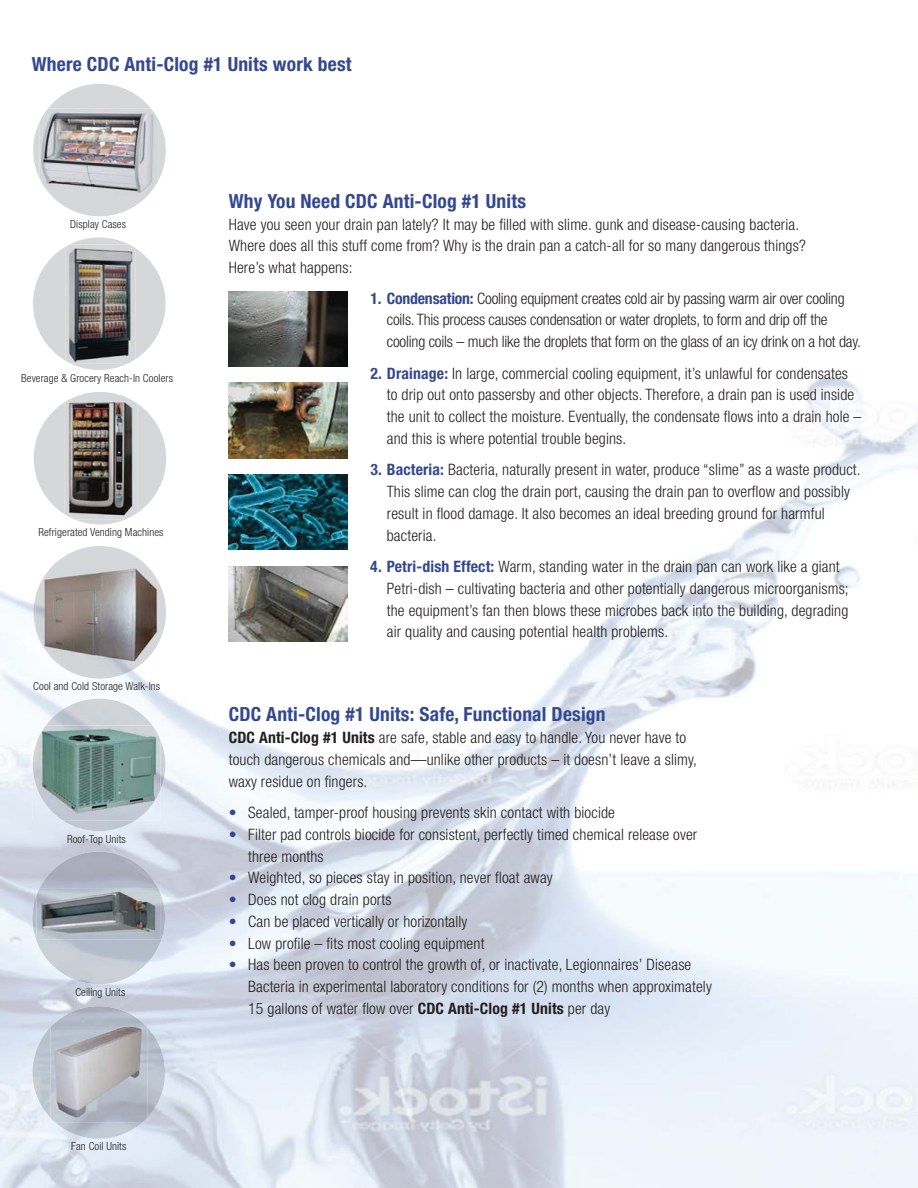
<style>
.page{position:relative;width:918px;height:1188px;background:#fff}
.page>*{position:absolute;margin:0;border:0;box-sizing:border-box;transform-origin:0 0}
.t1{font:700 condensed 19.5px "Helvetica Neue";letter-spacing:.01em;color:#33488f}
.t2{font:300 condensed 15.75px/21.8px "Helvetica Neue";letter-spacing:.01em;color:#231f20}
.t3{font:300 condensed 15.75px/21.8px "Helvetica Neue";letter-spacing:-.01em;color:#231f20}
.t4{font:300 condensed 11.1px "Helvetica Neue";letter-spacing:.01em;color:#231f20}
.s1{font-weight:700;color:#33488f}
.s2{font-weight:700}
.s3{color:#33488f}
</style>
<div class="page">
<img style="left:133px;top:291px;width:785px;height:487px">
<img style="left:78px;top:679px;width:55px;height:20px">
<img style="left:133px;top:778px;width:785px;height:410px">
<img style="left:0;top:860px;width:78px;height:328px">
<img style="left:78px;top:984px;width:55px;height:22px">
<img style="left:33px;top:84px;width:133px;height:132px">
<img style="left:40px;top:108px;width:119px;height:88px">
<img style="left:33px;top:237px;width:133px;height:133px">
<img style="left:34px;top:392px;width:132px;height:132px">
<img style="left:34px;top:546px;width:132px;height:133px">
<img style="left:36px;top:564px;width:122px;height:101px">
<img style="left:32px;top:852px;width:133px;height:132px">
<img style="left:37px;top:888px;width:124px;height:51px">
<img style="left:33px;top:1006px;width:132px;height:133px">
<img style="left:50px;top:1027px;width:97px;height:95px">
<img style="left:46px;top:699px;width:119px;height:132px">
<img style="left:33px;top:726px;width:127px;height:94px">
<img style="left:229px;top:291px;width:119px;height:75px">
<img style="left:229px;top:383px;width:118px;height:75px">
<img style="left:229px;top:474px;width:119px;height:76px">
<img style="left:229px;top:566px;width:119px;height:75px">
<p class="t1" style="left:32px;top:57px;width:321px">Where CDC Anti-Clog #1 Units work best</p>
<p class="t4" style="left:70px;top:220px;width:57px">Display Cases</p>
<p class="t4" style="left:21px;top:374px;width:153px">Beverage &amp; Grocery Reach-In Coolers</p>
<p class="t4" style="left:39px;top:529px;width:127px">Refrigerated Vending Machines</p>
<p class="t4" style="left:33px;top:682px;width:128px">Cool and Cold Storage Walk-Ins</p>
<p class="t4" style="left:67px;top:835px;width:60px">Roof-Top Units</p>
<p class="t4" style="left:75px;top:988px;width:51px">Ceiling Units</p>
<p class="t4" style="left:71px;top:1142px;width:57px">Fan Coil Units</p>
<p class="t1" style="left:229px;top:194px;width:299px">Why You Need CDC Anti-Clog #1 Units</p>
<p class="t2" style="left:229px;top:214px;width:579px">Have you seen your drain pan lately? It may be filled with slime. gunk and disease-causing bacteria.<br>Where does all this stuff come from? Why is the drain pan a catch-all for so many dangerous things?<br>Here’s what happens:</p>
<p class="t3" style="left:387px;top:288px;width:476px;text-indent:-16px"><span class="s1">1. Condensation:</span> Cooling equipment creates cold air by passing warm air over cooling coils. This process causes condensation or water droplets, to form and drip off the cooling coils – much like the droplets that form on the glass of an icy drink on a hot day.</p>
<p class="t2" style="left:387px;top:363px;width:476px;text-indent:-16px"><span class="s1">2. Drainage:</span> In large, commercial cooling equipment, it’s unlawful for condensates to drip out onto passersby and other objects. Therefore, a drain pan is used inside the unit to collect the moisture. Eventually, the condensate flows into a drain hole – and this is where potential trouble begins.</p>
<p class="t2" style="left:387px;top:460px;width:475px;text-indent:-16px"><span class="s1">3. Bacteria:</span> Bacteria, naturally present in water, produce “slime” as a waste product.<br>This slime can clog the drain port, causing the drain pan to overflow and possibly result in flood damage. It also becomes an ideal breeding ground for harmful bacteria.</p>
<p class="t2" style="left:387px;top:557px;width:463px;text-indent:-16px"><span class="s1">4. Petri-dish Effect:</span> Warm, standing water in the drain pan can work like a giant Petri-dish – cultivating bacteria and other potentially dangerous microorganisms; the equipment’s fan then blows these microbes back into the building, degrading air quality and causing potential health problems.</p>
<p class="t1" style="left:229px;top:708px;width:378px">CDC Anti-Clog #1 Units: Safe, Functional Design</p>
<p class="t2" style="left:229px;top:728px;width:470px"><span class="s2">CDC Anti-Clog #1 Units</span> are safe, stable and easy to handle. You never have to touch dangerous chemicals and—unlike other products – it doesn’t leave a slimy, waxy residue on fingers.</p>
<p class="t2" style="left:229px;top:803px;width:388px"><span class="s3">•</span> Sealed, tamper-proof housing prevents skin contact with biocide</p>
<p class="t2" style="left:248px;top:825px;width:451px;text-indent:-19px"><span class="s3">•</span> Filter pad controls biocide for consistent, perfectly timed chemical release over three months</p>
<p class="t2" style="left:229px;top:868px;width:326px"><span class="s3">•</span> Weighted, so pieces stay in position, never float away</p>
<p class="t2" style="left:229px;top:890px;width:164px"><span class="s3">•</span> Does not clog drain ports</p>
<p class="t2" style="left:229px;top:912px;width:240px"><span class="s3">•</span> Can be placed vertically or horizontally</p>
<p class="t2" style="left:229px;top:934px;width:257px"><span class="s3">•</span> Low profile – fits most cooling equipment</p>
<p class="t2" style="left:248px;top:955px;width:465px;text-indent:-19px"><span class="s3">•</span> Has been proven to control the growth of, or inactivate, Legionnaires’ Disease<br>Bacteria in experimental laboratory conditions for (2) months when approximately<br>15 gallons of water flow over <span class="s2">CDC Anti-Clog #1 Units</span> per day</p>
</div>
